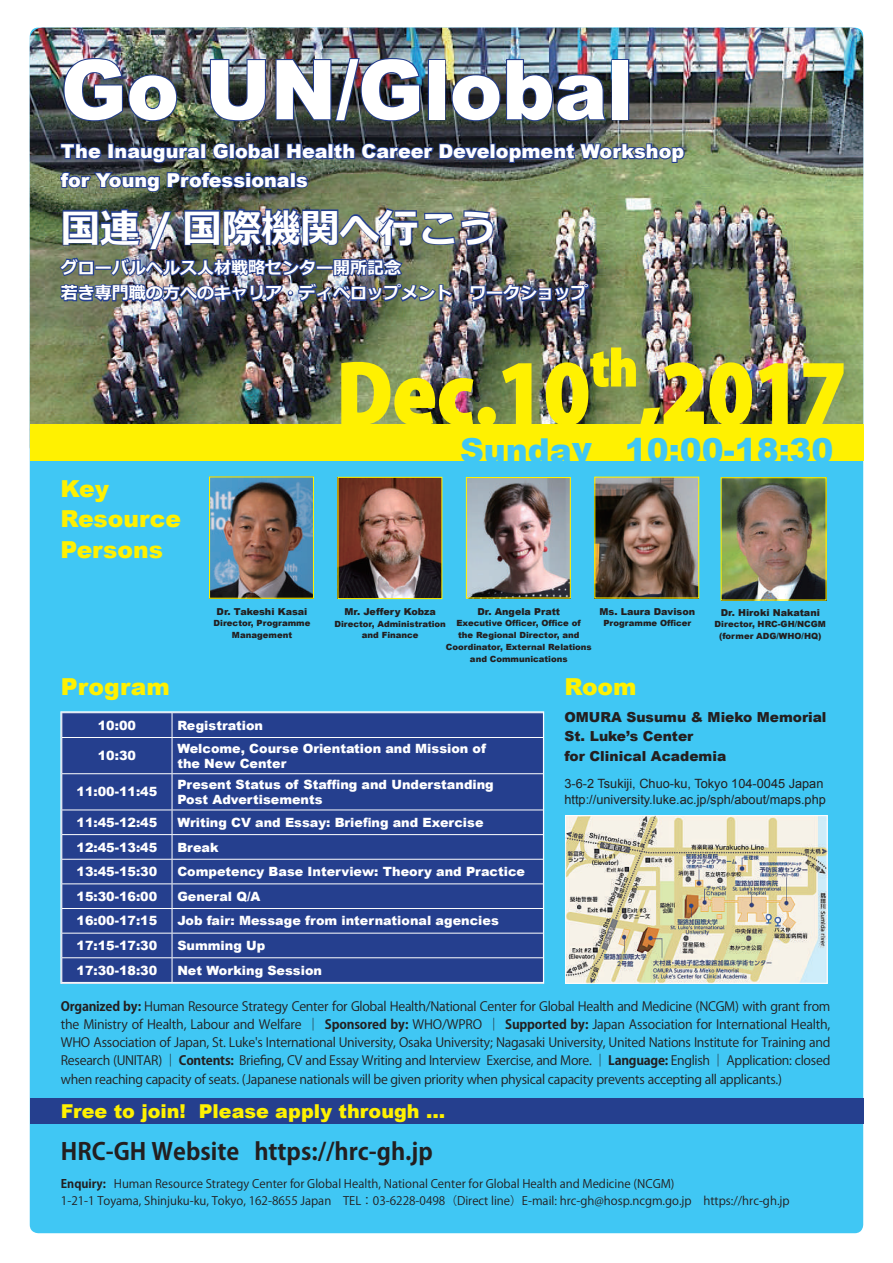
<style>
.page{position:relative;width:893px;height:1263px;background:#fff}
.page>*{position:absolute;margin:0;border:0;box-sizing:border-box;transform-origin:0 0}
.t1{font:900 82.65px "Arial";color:#fff;scale:.95 1}
.t2{font:800 78.6px "Koz Go Pr 6 N";letter-spacing:.01em;color:#fff101}
.t3{font:800 45.9px "Koz Go Pr 6 N";color:#fff101}
.t4{font:700 39.3px "Meiryo";color:#fff}
.t5{font:900 33px "Arial";color:#40c7f4}
.t6{font:700 23.4px "Koz Go Pr 6 N";color:#231f20}
.t7{font:900 23.4px/30.3px "Arial";color:#fff101}
.t8{font:900 19.2px/28.7px "Arial";color:#fff}
.t9{font:900 19.2px "Arial";color:#fff101}
.t10{font:700 16.95px/25.5px "Meiryo";color:#fff}
.t11{font:900 13.8px/19.2px "Arial";color:#231f20}
.t12{font:12.75px/18.1px "Koz Go Pr 6 N";letter-spacing:-.02em;color:#231f20;text-align:justify}
.t13{font:900 12.75px/14.9px "Arial";color:#fff}
.t14{font:12.75px/15.9px "Arial";color:#231f20}
.t15{font:11.7px/17px "Koz Go Pr 6 N";color:#231f20}
.t16{font:900 9.6px "Arial";color:#231f20}
.t17{font:900 8.55px/11.7px "Arial";color:#231f20;text-align:center}
.s1{font-weight:700}
</style>
<div class="page">
<div style="left:30px;top:28px;width:833px;height:1205px;background:#40c7f4;border-radius:9px"></div>
<img style="left:30px;top:28px;width:833px;height:396px">
<img style="left:62px;top:57px;width:116px;height:65px">
<img style="left:209px;top:58px;width:58px;height:64px">
<img style="left:274px;top:57px;width:147px;height:66px">
<div style="left:428px;top:59px;width:18px;height:61px;border:2px solid #253f8e"></div>
<img style="left:450px;top:58px;width:158px;height:64px">
<div style="left:611px;top:59px;width:18px;height:61px;border:2px solid #253f8e"></div>
<svg style="left:59px;top:142px;width:44px;height:19px"></svg>
<div style="left:108px;top:143px;width:6px;height:16px;border:2px solid #253f8e"></div>
<svg style="left:114px;top:145px;width:89px;height:20px;background:#2f3f63"></svg>
<div style="left:200px;top:143px;width:6px;height:16px;border:2px solid #253f8e"></div>
<svg style="left:211px;top:142px;width:65px;height:19px"></svg>
<div style="left:274px;top:143px;width:6px;height:16px;border:2px solid #253f8e"></div>
<svg style="left:285px;top:141px;width:401px;height:23px;background:#384760"></svg>
<img style="left:59px;top:171px;width:251px;height:23px">
<img style="left:58px;top:207px;width:533px;height:97px">
<img style="left:211px;top:478px;width:101px;height:119px">
<div style="left:209px;top:476px;width:105px;height:123px;border:1px solid #fff101"></div>
<img style="left:339px;top:479px;width:101px;height:118px">
<div style="left:337px;top:477px;width:105px;height:122px;border:1px solid #fff101"></div>
<img style="left:468px;top:479px;width:101px;height:117px">
<div style="left:466px;top:477px;width:105px;height:121px;border:1px solid #fff101"></div>
<img style="left:596px;top:479px;width:101px;height:117px">
<div style="left:594px;top:477px;width:105px;height:121px;border:1px solid #fff101"></div>
<img style="left:567px;top:817px;width:259px;height:165px">
<div style="left:565px;top:815px;width:263px;height:169px;border:1px solid #fff"></div>
<img style="left:340px;top:361px;width:135px;height:63px">
<div style="left:478px;top:407px;width:18px;height:19px;border:2px solid #fff101;border-radius:50%"></div>
<svg style="left:501px;top:362px;width:32px;height:62px;background:#8c9a45"></svg>
<img style="left:545px;top:346px;width:244px;height:78px">
<svg style="left:802px;top:362px;width:43px;height:62px;background:#8b9c4e"></svg>
<div style="left:30px;top:1098px;width:833px;height:26px;background:#253f8e"></div>
<div style="left:30px;top:424px;width:833px;height:36px;background:#fff101"></div>
<img style="left:723px;top:479px;width:102px;height:120px">
<div style="left:721px;top:477px;width:106px;height:124px;border:1px solid #fff101"></div>
<div style="left:62px;top:713px;width:480px;height:269px;background:#253f8e"></div>
<hr style="left:172px;top:737px;width:372px;height:1px;background:#fff">
<hr style="left:172px;top:773px;width:372px;height:1px;background:#fff">
<hr style="left:172px;top:810px;width:372px;height:1px;background:#fff">
<hr style="left:172px;top:834px;width:372px;height:1px;background:#fff">
<hr style="left:172px;top:859px;width:372px;height:1px;background:#fff">
<hr style="left:172px;top:883px;width:372px;height:1px;background:#fff">
<hr style="left:172px;top:908px;width:372px;height:1px;background:#fff">
<hr style="left:172px;top:933px;width:372px;height:1px;background:#fff">
<svg style="left:172px;top:713px;width:1px;height:24px"></svg>
<hr style="left:61px;top:737px;width:111px;height:1px;background:#fff">
<hr style="left:172px;top:738px;width:1px;height:35px;background:#fff">
<hr style="left:61px;top:773px;width:111px;height:1px;background:#fff">
<hr style="left:172px;top:774px;width:1px;height:36px;background:#fff">
<hr style="left:61px;top:810px;width:111px;height:1px;background:#fff">
<hr style="left:61px;top:834px;width:111px;height:1px;background:#fff">
<hr style="left:61px;top:859px;width:111px;height:1px;background:#fff">
<hr style="left:61px;top:883px;width:111px;height:1px;background:#fff">
<hr style="left:61px;top:908px;width:111px;height:1px;background:#fff">
<hr style="left:61px;top:933px;width:111px;height:1px;background:#fff">
<hr style="left:61px;top:957px;width:111px;height:1px;background:#fff">
<hr style="left:172px;top:957px;width:372px;height:1px;background:#fff">
<svg style="left:172px;top:810px;width:1px;height:172px"></svg>
<div style="left:60px;top:711px;width:484px;height:273px;border:1px solid #fff"></div>
<h1 class="t1" style="left:61px;top:30px;width:604px">Go UN/Global</h1>
<h3 class="t8" style="left:61px;top:136px;width:625px">The Inaugural Global Health Career Development Workshop for Young Professionals</h3>
<h3 class="t4" style="left:61px;top:201px;width:438px">国連 / 国際機関へ行こう</h3>
<h3 class="t10" style="left:61px;top:256px;width:529px">グローバルヘルス人材戦略センター開所記念<br>若き専門職の方へのキャリア・ディベロップメント　ワークショップ</h3>
<h3 class="t3" style="left:591px;top:343px;width:48px">th</h3>
<h2 class="t2" style="left:337px;top:351px;width:255px">Dec.10</h2>
<h2 class="t2" style="left:638px;top:351px;width:210px">,2017</h2>
<h3 class="t7" style="left:60px;top:473px;width:122px">Key<br>Resource<br>Persons</h3>
<h3 class="t5" style="left:460px;top:426px;width:375px">Sunday 10:00-18:30</h3>
<p class="t16" style="left:217px;top:604px;width:92px">Dr. Takeshi Kasai</p>
<p class="t17" style="left:214px;top:617px;width:98px">Director, Programme<br>Management</p>
<p class="t16" style="left:477px;top:604px;width:84px">Dr. Angela Pratt</p>
<p class="t17" style="left:446px;top:617px;width:148px">Executive Officer, Office of<br>the Regional Director, and<br>Coordinator, External Relations and Communications</p>
<p class="t16" style="left:345px;top:604px;width:93px">Mr. Jeffery Kobza</p>
<p class="t17" style="left:334px;top:618px;width:113px">Director, Administration and Finance</p>
<p class="t16" style="left:599px;top:604px;width:97px">Ms. Laura Davison</p>
<p class="t17" style="left:603px;top:617px;width:89px">Programme Officer</p>
<p class="t16" style="left:721px;top:606px;width:101px">Dr. Hiroki Nakatani</p>
<p class="t17" style="left:715px;top:618px;width:113px">Director, HRC-GH/NCGM (former ADG/WHO/HQ)</p>
<h3 class="t7" style="left:61px;top:671px;width:111px">Program</h3>
<p class="t13" style="left:98px;top:717px;width:40px">10:00</p>
<p class="t13" style="left:177px;top:717px;width:87px">Registration</p>
<p class="t13" style="left:98px;top:748px;width:40px">10:30</p>
<p class="t13" style="left:177px;top:740px;width:310px">Welcome, Course Orientation and Mission of the New Center</p>
<p class="t13" style="left:77px;top:784px;width:82px">11:00-11:45</p>
<p class="t13" style="left:177px;top:777px;width:318px">Present Status of Staffing and Understanding<br>Post Advertisements</p>
<p class="t13" style="left:77px;top:814px;width:82px">11:45-12:45</p>
<p class="t13" style="left:177px;top:814px;width:308px">Writing CV and Essay: Briefing and Exercise</p>
<p class="t13" style="left:77px;top:839px;width:82px">12:45-13:45</p>
<p class="t13" style="left:177px;top:839px;width:43px">Break</p>
<p class="t13" style="left:77px;top:864px;width:82px">13:45-15:30</p>
<p class="t13" style="left:177px;top:864px;width:349px">Competency Base Interview: Theory and Practice</p>
<p class="t13" style="left:77px;top:888px;width:82px">15:30-16:00</p>
<p class="t13" style="left:177px;top:888px;width:85px">General Q/A</p>
<p class="t13" style="left:77px;top:913px;width:82px">16:00-17:15</p>
<p class="t13" style="left:177px;top:913px;width:323px">Job fair: Message from international agencies</p>
<p class="t13" style="left:77px;top:938px;width:82px">17:15-17:30</p>
<p class="t13" style="left:177px;top:938px;width:89px">Summing Up</p>
<p class="t13" style="left:77px;top:962px;width:82px">17:30-18:30</p>
<p class="t13" style="left:177px;top:962px;width:146px">Net Working Session</p>
<h3 class="t7" style="left:564px;top:671px;width:74px">Room</h3>
<p class="t11" style="left:564px;top:707px;width:264px">OMURA Susumu &amp; Mieko Memorial<br>St. Luke’s Center<br>for Clinical Academia</p>
<p class="t14" style="left:564px;top:776px;width:263px">3-6-2 Tsukiji, Chuo-ku, Tokyo 104-0045 Japan http://university.luke.ac.jp/sph/about/maps.php</p>
<p class="t12" style="left:61px;top:998px;width:771px"><span class="s1">Organized by:</span> Human Resource Strategy Center for Global Health/National Center for Global Health and Medicine (NCGM) with grant from the Ministry of Health, Labour and Welfare ｜ <span class="s1">Sponsored by:</span> WHO/WPRO ｜ <span class="s1">Supported by:</span> Japan Association for International Health, WHO Association of Japan, St. Luke's International University, Osaka University; Nagasaki University, United Nations Institute for Training and Research (UNITAR) ｜ <span class="s1">Contents:</span> Briefing, CV and Essay Writing and Interview Exercise, and More. ｜ <span class="s1">Language:</span> English ｜ Application: closed when reaching capacity of seats. (Japanese nationals will be given priority when physical capacity prevents accepting all applicants.)</p>
<h3 class="t9" style="left:61px;top:1097px;width:386px">Free to join! Please apply through …</h3>
<h3 class="t6" style="left:61px;top:1138px;width:373px">HRC-GH Website https://hrc-gh.jp</h3>
<p class="t15" style="left:61px;top:1175px;width:730px"><span class="s1">Enquiry:</span> Human Resource Strategy Center for Global Health, National Center for Global Health and Medicine (NCGM)<br>1-21-1 Toyama, Shinjuku-ku, Tokyo, 162-8655 Japan　TEL：03-6228-0498（Direct line）E-mail: hrc-gh@hosp.ncgm.go.jp　https://hrc-gh.jp</p>
</div>
